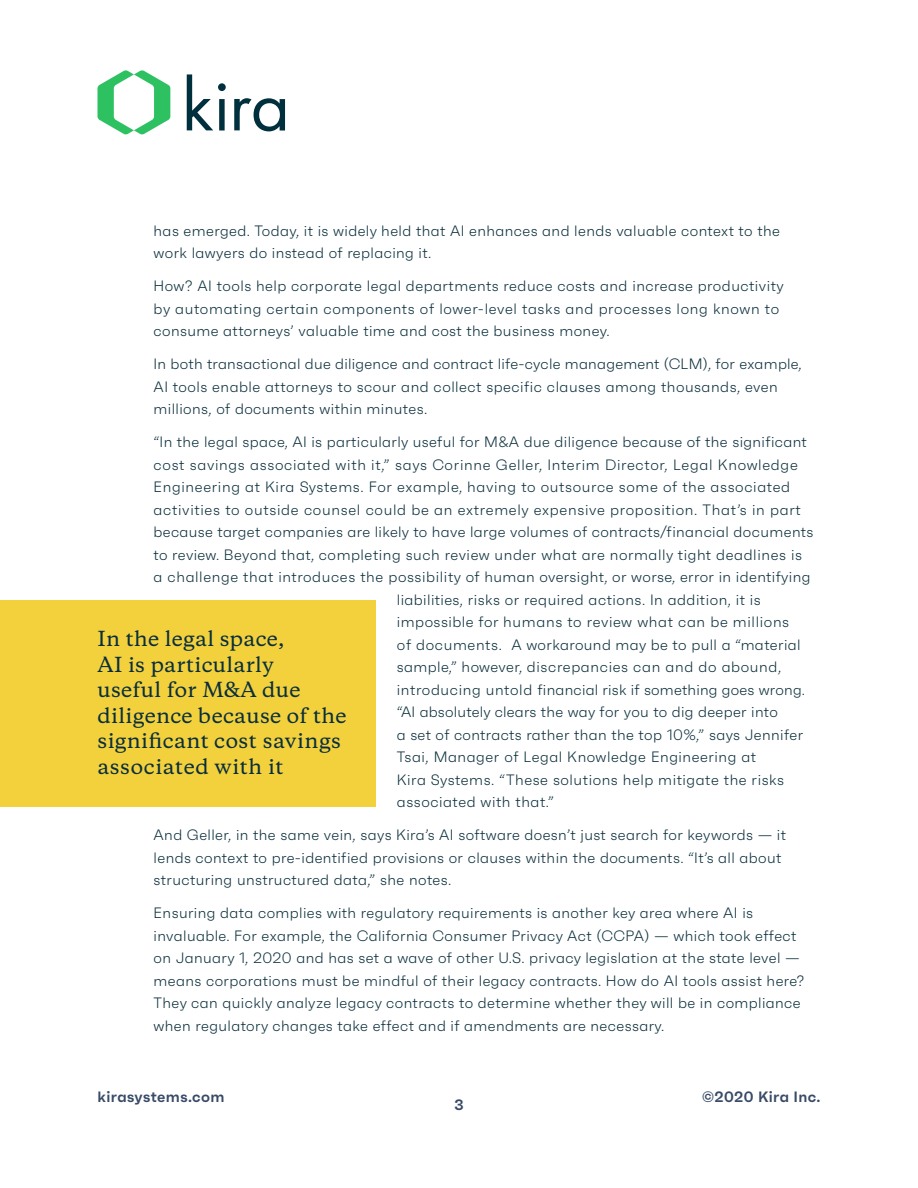
<style>
.page{position:relative;width:918px;height:1188px;background:#fff}
.page>*{position:absolute;margin:0;border:0;box-sizing:border-box;transform-origin:0 0}
.Body{font:500 19.5px/25.5px "Copernicus";letter-spacing:.02em;color:#0a2e3b}
.Body-2{font:300 15px/22.5px "Faktum";letter-spacing:.025em;color:#0a2e3b}
.Body-3{font:300 15px "Faktum";letter-spacing:.045em;color:#0a2e3b}
.Body-4{font:600 15px "Faktum";letter-spacing:.025em;color:#384a66}
</style>
<div class="page">
<div style="left:0;top:600px;width:376px;height:206px;background:#f2d13d"></div>
<svg style="left:187px;top:74px;width:39px;height:56px"></svg>
<svg style="left:234px;top:98px;width:51px;height:33px"></svg>
<svg style="left:98px;top:70px;width:72px;height:65px"></svg>
<p class="Body-2" style="left:154px;top:219px;width:628px">has emerged. Today, it is widely held that AI enhances and lends valuable context to the work lawyers do instead of replacing it.</p>
<p class="Body-2" style="left:154px;top:275px;width:632px">How? AI tools help corporate legal departments reduce costs and increase productivity by automating certain components of lower-level tasks and processes long known to consume attorneys’ valuable time and cost the business money.</p>
<p class="Body-2" style="left:154px;top:353px;width:650px">In both transactional due diligence and contract life-cycle management (CLM), for example,<br>AI tools enable attorneys to scour and collect specific clauses among thousands, even millions, of documents within minutes.</p>
<p class="Body-2" style="left:154px;top:431px;width:655px">“In the legal space, AI is particularly useful for M&amp;A due diligence because of the significant</p>
<p class="Body-3" style="left:154px;top:456px;width:646px">cost savings associated with it,” says Corinne Geller, Interim Director, Legal Knowledge</p>
<p class="Body-2" style="left:154px;top:476px;width:638px">Engineering at Kira Systems. For example, having to outsource some of the associated</p>
<p class="Body-3" style="left:154px;top:501px;width:649px">activities to outside counsel could be an extremely expensive proposition. That’s in part</p>
<p class="Body-2" style="left:154px;top:521px;width:661px">because target companies are likely to have large volumes of contracts/financial documents</p>
<p class="Body-2" style="left:154px;top:543px;width:650px">to review. Beyond that, completing such review under what are normally tight deadlines is</p>
<p class="Body-2" style="left:154px;top:566px;width:658px">a challenge that introduces the possibility of human oversight, or worse, error in identifying</p>
<p class="Body-2" style="left:397px;top:588px;width:365px">liabilities, risks or required actions. In addition, it is</p>
<p class="Body-2" style="left:397px;top:611px;width:394px">impossible for humans to review what can be millions</p>
<p class="Body-2" style="left:397px;top:633px;width:405px">of documents. A workaround may be to pull a “material</p>
<p class="Body-2" style="left:397px;top:656px;width:386px">sample,” however, discrepancies can and do abound,</p>
<p class="Body-2" style="left:397px;top:678px;width:410px">introducing untold financial risk if something goes wrong.</p>
<p class="Body-2" style="left:397px;top:701px;width:382px">“AI absolutely clears the way for you to dig deeper into</p>
<p class="Body-2" style="left:397px;top:723px;width:408px">a set of contracts rather than the top 10%,” says Jennifer</p>
<p class="Body-2" style="left:397px;top:746px;width:361px">Tsai, Manager of Legal Knowledge Engineering at</p>
<p class="Body-2" style="left:397px;top:768px;width:389px">Kira Systems. “These solutions help mitigate the risks</p>
<p class="Body-2" style="left:397px;top:791px;width:159px">associated with that.”</p>
<p class="Body-2" style="left:154px;top:824px;width:634px">And Geller, in the same vein, says Kira’s AI software doesn’t just search for keywords — it lends context to pre-identified provisions or clauses within the documents. “It’s all about structuring unstructured data,” she notes.</p>
<p class="Body-2" style="left:154px;top:902px;width:652px">Ensuring data complies with regulatory requirements is another key area where AI is invaluable. For example, the California Consumer Privacy Act (CCPA) — which took effect on January 1, 2020 and has set a wave of other U.S. privacy legislation at the state level — means corporations must be mindful of their legacy contracts. How do AI tools assist here?<br>They can quickly analyze legacy contracts to determine whether they will be in compliance when regulatory changes take effect and if amendments are necessary.</p>
<p class="Body" style="left:98px;top:624px;width:250px">In the legal space,<br>AI is particularly<br>useful for M&amp;A due diligence because of the significant cost savings associated with it</p>
<p class="Body-4" style="left:98px;top:1088px;width:128px">kirasystems.com</p>
<p class="Body-4" style="left:702px;top:1088px;width:120px">©2020 Kira Inc.</p>
<p class="Body-4" style="left:454px;top:1095px;width:11px">3</p>
</div>
